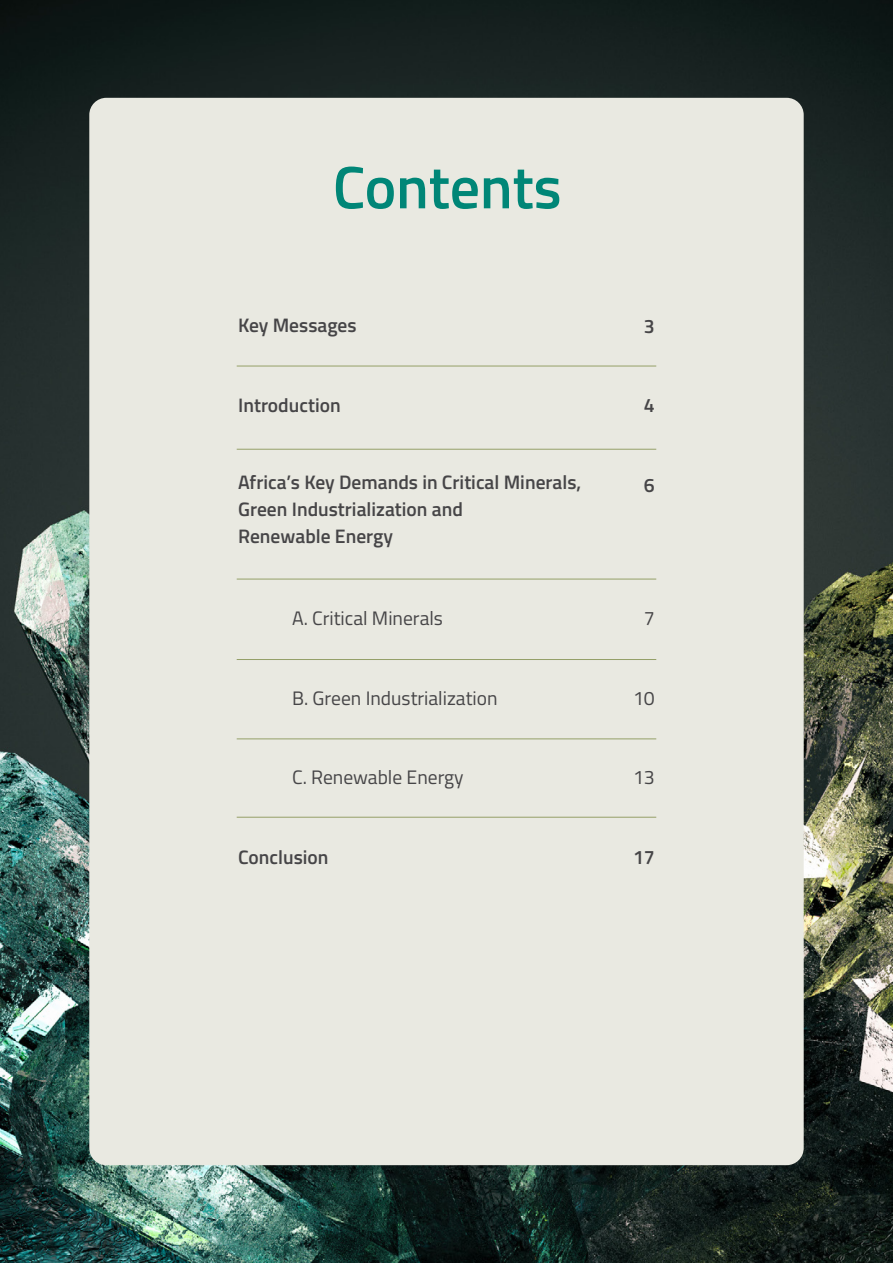
<style>
.page{position:relative;width:893px;height:1263px;background:#fff}
.page>*{position:absolute;margin:0;border:0;box-sizing:border-box;transform-origin:0 0}
.t1{font:600 60px "Titillium Web";letter-spacing:-.005em;color:#008677}
.t2{font:600 19.5px/27px "Titillium Web";color:#464547}
.t3{font:19.5px "Titillium Web";color:#464547}
</style>
<div class="page">
<img style="left:0;top:0;width:893px;height:1263px">
<div style="left:89px;top:98px;width:715px;height:1067px;background:#e9e9e1;border-radius:17px"></div>
<hr style="left:237px;top:366px;width:419px;height:1px;background:#95a068">
<hr style="left:237px;top:739px;width:419px;height:1px;background:#95a068">
<hr style="left:237px;top:579px;width:419px;height:1px;background:#95a068">
<hr style="left:237px;top:659px;width:419px;height:1px;background:#95a068">
<hr style="left:237px;top:817px;width:419px;height:1px;background:#95a068">
<hr style="left:237px;top:449px;width:419px;height:1px;background:#95a068">
<h1 class="t1" style="left:333px;top:142px;width:230px">Contents</h1>
<p class="t2" style="left:238px;top:311px;width:120px">Key Messages</p>
<p class="t2" style="left:644px;top:312px;width:12px">3</p>
<p class="t2" style="left:238px;top:391px;width:104px">Introduction</p>
<p class="t2" style="left:644px;top:391px;width:12px">4</p>
<p class="t2" style="left:238px;top:468px;width:345px">Africa’s Key Demands in Critical Minerals,<br>Green Industrialization and<br>Renewable Energy</p>
<p class="t2" style="left:644px;top:471px;width:12px">6</p>
<p class="t3" style="left:292px;top:604px;width:152px">A. Critical Minerals</p>
<p class="t3" style="left:644px;top:604px;width:12px">7</p>
<p class="t3" style="left:292px;top:683px;width:207px">B. Green Industrialization</p>
<p class="t3" style="left:633px;top:683px;width:23px">10</p>
<p class="t3" style="left:292px;top:763px;width:173px">C. Renewable Energy</p>
<p class="t3" style="left:633px;top:763px;width:23px">13</p>
<p class="t2" style="left:238px;top:842px;width:92px">Conclusion</p>
<p class="t2" style="left:633px;top:842px;width:23px">17</p>
</div>
